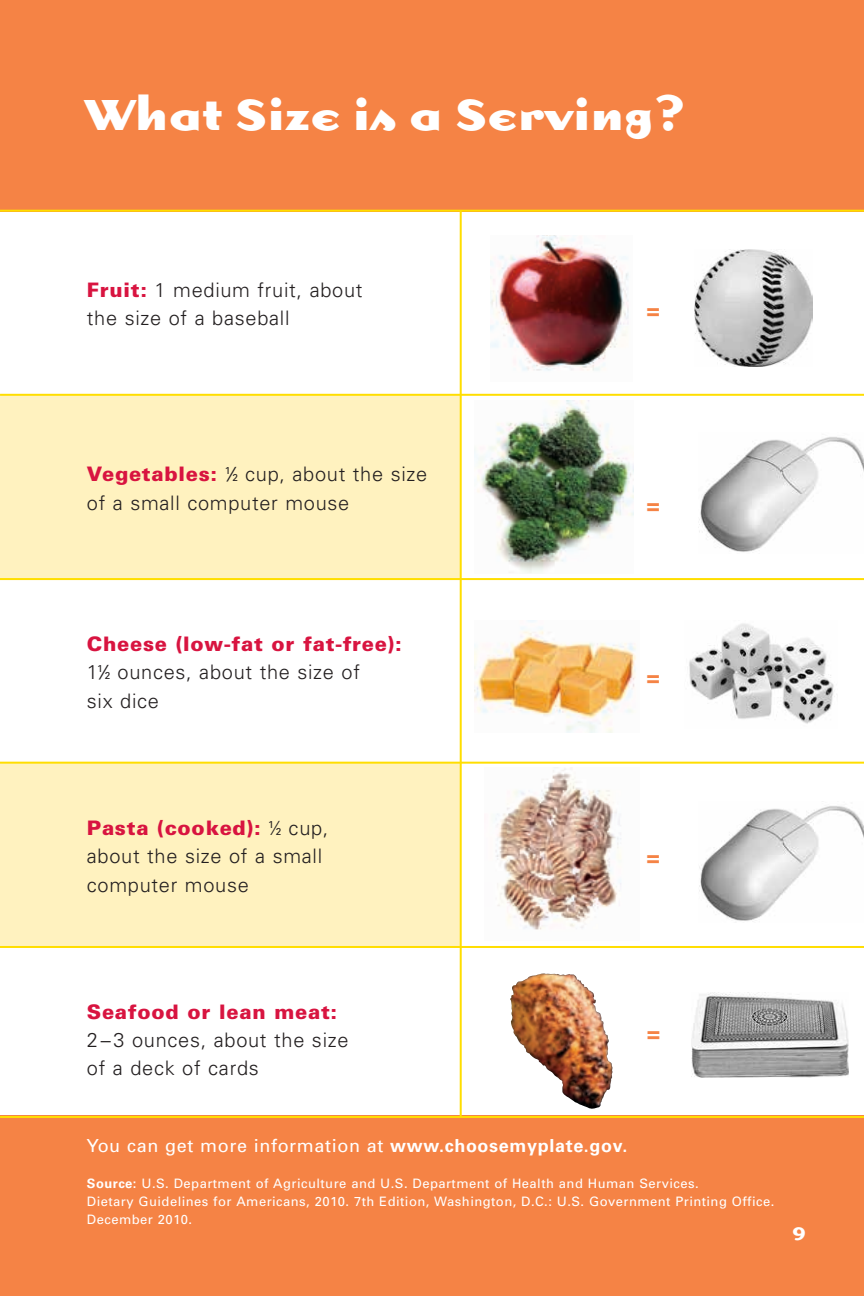
<style>
.page{position:relative;width:864px;height:1296px;background:#fff}
.page>*{position:absolute;margin:0;border:0;box-sizing:border-box;transform-origin:0 0}
.t1{font:700 48px "Dogma";letter-spacing:.05em;color:#fff}
.t2{font:700 22px "Univers";color:#f58345}
.t3{font:300 20px/28.4px "Univers";letter-spacing:.035em;color:#231f20}
.t4{font:700 20px "Dogma";color:#fff}
.t5{font:18px "Univers";letter-spacing:.035em;color:#fff}
.t6{font:13px/18px "Univers";letter-spacing:.035em;color:#fff}
.s1{font-weight:900;color:#d81440}
.s2{font-weight:400}
.s3{font-weight:400;font-size:10px}
.s4{font-weight:700}
</style>
<div class="page">
<div style="left:0;top:1116px;width:864px;height:180px;background:#f58345"></div>
<div style="left:0;top:0;width:864px;height:212px;background:#f58345"></div>
<div style="left:0;top:396px;width:460px;height:184px;background:#fff2bf"></div>
<div style="left:0;top:763px;width:461px;height:184px;background:#fff2bf"></div>
<hr style="left:0;top:394px;width:864px;height:2px;background:#ffde00">
<hr style="left:0;top:578px;width:864px;height:2px;background:#ffde00">
<hr style="left:0;top:762px;width:864px;height:2px;background:#ffde00">
<hr style="left:0;top:946px;width:864px;height:2px;background:#ffde00">
<hr style="left:0;top:1116px;width:864px;height:2px;background:#ffde00">
<hr style="left:0;top:210px;width:864px;height:2px;background:#ffde00">
<hr style="left:460px;top:211px;width:2px;height:906px;background:#ffde00">
<img style="left:490px;top:235px;width:139px;height:136px">
<img style="left:694px;top:250px;width:118px;height:117px">
<img style="left:474px;top:400px;width:159px;height:173px">
<img style="left:699px;top:437px;width:165px;height:115px">
<img style="left:474px;top:621px;width:162px;height:112px">
<img style="left:689px;top:623px;width:146px;height:101px">
<img style="left:495px;top:768px;width:126px;height:162px">
<img style="left:699px;top:806px;width:165px;height:115px">
<img style="left:510px;top:975px;width:103px;height:134px">
<img style="left:692px;top:992px;width:156px;height:85px">
<h2 class="t1" style="left:87px;top:77px;width:600px">What Size is a Serving?</h2>
<p class="t3" style="left:87px;top:275px;width:277px"><span class="s1">Fruit:</span> 1 medium fruit, about the size of a baseball</p>
<p class="t2" style="left:647px;top:297px;width:14px">=</p>
<p class="t3" style="left:87px;top:460px;width:342px"><span class="s1">Vegetables:</span> <sup>1</sup><span class="s2">⁄</span><span class="s3">2</span> cup, about the size of a small computer mouse</p>
<p class="t2" style="left:647px;top:492px;width:14px">=</p>
<p class="t3" style="left:87px;top:629px;width:316px"><span class="s1">Cheese (low-fat or fat-free):<br></span>1<sup>1</sup><span class="s2">⁄</span><span class="s3">2</span> ounces, about the size of<br>six dice</p>
<p class="t2" style="left:647px;top:664px;width:14px">=</p>
<p class="t3" style="left:87px;top:813px;width:243px"><span class="s1">Pasta (cooked):</span> <sup>1</sup>⁄<span class="s3">2</span> cup, about the size of a small computer mouse</p>
<p class="t2" style="left:647px;top:845px;width:14px">=</p>
<p class="t3" style="left:87px;top:997px;width:263px"><span class="s1">Seafood or lean meat:<br></span>2–3 ounces, about the size of a deck of cards</p>
<p class="t2" style="left:647px;top:1021px;width:14px">=</p>
<p class="t5" style="left:87px;top:1135px;width:542px">You can get more information at <span class="s4">www.choosemyplate.gov.</span></p>
<p class="t6" style="left:87px;top:1175px;width:689px"><span class="s4">Source:</span> U.S. Department of Agriculture and U.S. Department of Health and Human Services.<br>Dietary Guidelines for Americans, 2010. 7th Edition, Washington, D.C.: U.S. Government Printing Office.<br>December 2010.</p>
<p class="t4" style="left:792px;top:1219px;width:15px">9</p>
</div>
